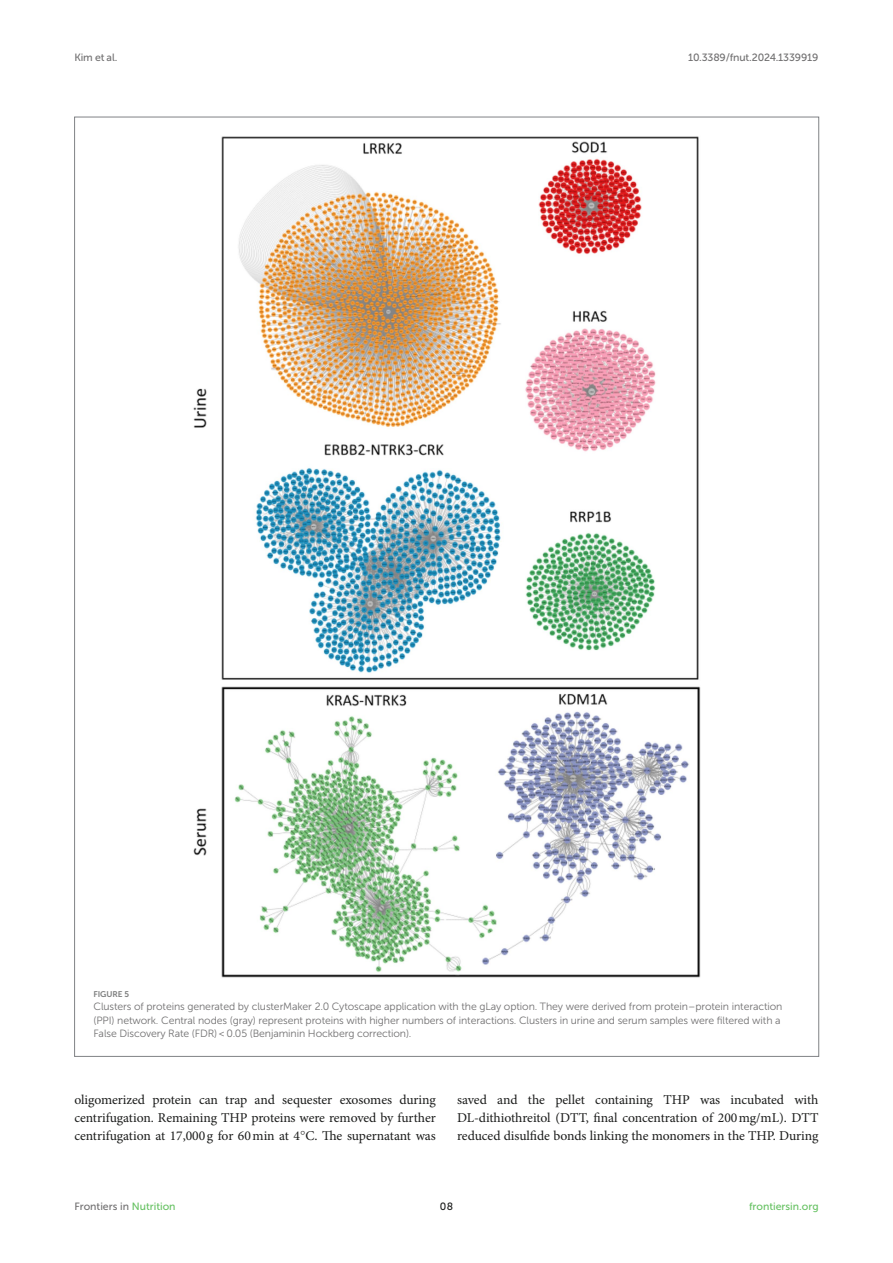
<style>
.page{position:relative;width:893px;height:1263px;background:#fff}
.page>*{position:absolute;margin:0;border:0;box-sizing:border-box;transform-origin:0 0}
.TEXT_FLUSH{font:13.5px/18px "Minion Pro";letter-spacing:-.005em;color:#1b1c1b;text-align:justify}
.FIG_LEG{font:10.5px/13.5px "Museo Sans 300";letter-spacing:-.01em;color:#706f70}
.t1{font:10.5px "Museo Sans 500";letter-spacing:-.015em;color:#706f70}
.t2{font:10.5px "Museo Sans 500";color:#65c161}
.t3{font:10.5px "Museo Sans 500";color:#1b1c1b}
.FIG_HD{font:8.25px "Museo Sans 700";letter-spacing:-.01em;color:#7e7f7f}
.s1{font-family:"STIX"}
.s2{color:#65c161}
</style>
<div class="page">
<img style="left:193px;top:136px;width:508px;height:842px">
<p class="t1" style="left:74px;top:51px;width:44px">Kim et al.</p>
<p class="t1" style="left:688px;top:51px;width:132px">10.3389/fnut.2024.1339919</p>
<p class="FIG_HD" style="left:94px;top:989px;width:37px">FIGURE 5</p>
<p class="FIG_LEG" style="left:94px;top:1000px;width:690px">Clusters of proteins generated by clusterMaker 2.0 Cytoscape application with the gLay option. They were derived from protein–protein interaction (PPI) network. Central nodes (gray) represent proteins with higher numbers of interactions. Clusters in urine and serum samples were filtered with a<br>False Discovery Rate (FDR) &lt; 0.05 (Benjaminin Hockberg correction).</p>
<p class="TEXT_FLUSH" style="left:74px;top:1091px;width:363px">oligomerized protein can trap and sequester exosomes during centrifugation. Remaining THP proteins were removed by further centrifugation at 17,000g for 60min at 4<span class="s1">°</span>C. The supernatant was</p>
<p class="TEXT_FLUSH" style="left:457px;top:1091px;width:363px">saved and the pellet containing THP was incubated with DL-dithiothreitol (DTT, final concentration of 200mg/mL). DTT reduced disulfide bonds linking the monomers in the THP. During</p>
<p class="t1" style="left:74px;top:1200px;width:103px">Frontiers in <span class="s2">Nutrition</span></p>
<p class="t3" style="left:440px;top:1200px;width:15px">08</p>
<p class="t2" style="left:749px;top:1200px;width:71px">frontiersin.org</p>
</div>
